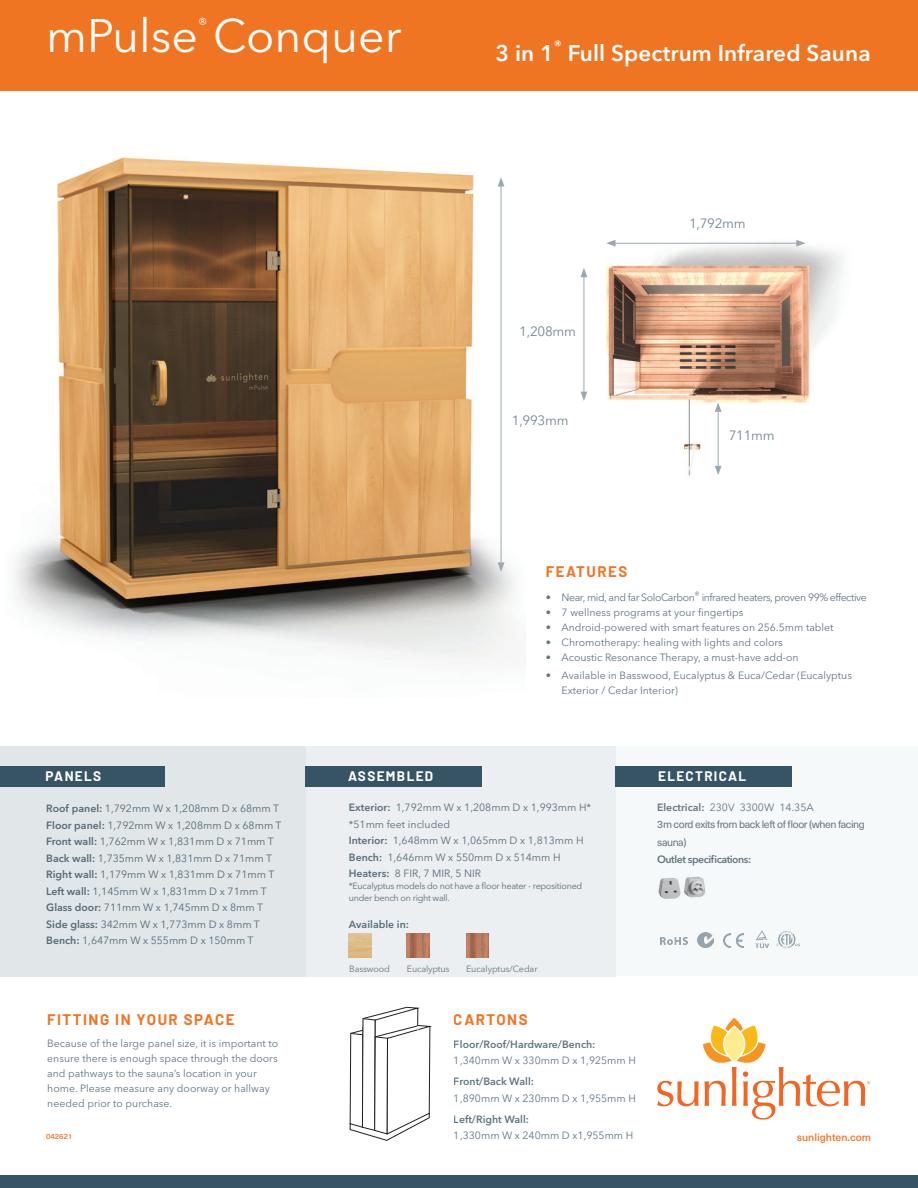
<style>
.page{position:relative;width:918px;height:1188px;background:#fff}
.page>*{position:absolute;margin:0;border:0;box-sizing:border-box;transform-origin:0 0}
.t1{font:46.5px "Avenir Next LT Pro";color:#fff}
.t2{font:600 22.5px "Avenir Next LT Pro";letter-spacing:.005em;color:#fff}
.t3{font:15.75px "Avenir Next LT Pro";color:#fff}
.t4{font:700 15px "Barlow";letter-spacing:.1em;color:#f07523}
.t5{font:700 13.5px "Barlow";letter-spacing:.1em;color:#fff}
.t6{font:600 13.5px "Avenir Next LT Pro";color:#fff}
.t7{font:13.35px "Avenir Next LT Pro";letter-spacing:-.02em;color:#748893}
.t8{font:10.5px/16.5px "Avenir Next LT Pro";color:#607783}
.t9{font:600 10.5px "Avenir Next LT Pro";color:#607783}
.t10{font:10.5px "Avenir Next LT Pro";letter-spacing:-.04em;color:#607783}
.t11{font:10.5px/17.1px "Neue Haas Unica W1 G";letter-spacing:-.04em;color:#607783}
.t12{font:600 10.5px "Avenir Next LT Pro";letter-spacing:-.04em;color:#607783}
.t13{font:500 10.5px "Neue Haas Unica W1 G";color:#f07523}
.t14{font:9px/12px "Avenir Next LT Pro";letter-spacing:-.03em;color:#607783}
.t15{font:9px "Avenir Next LT Pro";letter-spacing:-.01em;color:#607783}
.t16{font:500 7.5px "Neue Haas Unica W1 G";color:#f07523}
.s1{font-weight:600}
</style>
<div class="page">
<img style="left:14px;top:157px;width:504px;height:508px">
<div style="left:0;top:746px;width:918px;height:230px;background:#f6f9fa"></div>
<div style="left:0;top:746px;width:615px;height:231px;background:#eceff1"></div>
<div style="left:0;top:746px;width:306px;height:230px;background:#e1e6e8"></div>
<div style="left:0;top:0;width:918px;height:91px;background:#f07523"></div>
<img style="left:698px;top:932px;width:15px;height:16px">
<img style="left:724px;top:933px;width:20px;height:14px">
<img style="left:755px;top:930px;width:14px;height:18px">
<img style="left:777px;top:931px;width:23px;height:18px">
<img style="left:660px;top:937px;width:27px;height:8px">
<div style="left:0;top:1175px;width:918px;height:13px;background:#375464"></div>
<hr style="left:501px;top:184px;width:1px;height:381px;background:#9aa9b1">
<svg style="left:498px;top:177px;width:6px;height:10px"></svg>
<svg style="left:498px;top:563px;width:6px;height:9px"></svg>
<div style="left:0;top:766px;width:165px;height:21px;background:#375464"></div>
<div style="left:306px;top:766px;width:176px;height:21px;background:#375464"></div>
<div style="left:616px;top:766px;width:176px;height:21px;background:#375464"></div>
<img style="left:580px;top:242px;width:264px;height:234px">
<hr style="left:584px;top:275px;width:1px;height:119px;background:#9aa9b1">
<svg style="left:581px;top:268px;width:6px;height:9px"></svg>
<svg style="left:581px;top:392px;width:6px;height:9px"></svg>
<hr style="left:718px;top:409px;width:1px;height:59px;background:#9aa9b1">
<svg style="left:715px;top:402px;width:7px;height:10px"></svg>
<svg style="left:715px;top:466px;width:7px;height:9px"></svg>
<hr style="left:613px;top:243px;width:186px;height:1px;background:#9aa9b1">
<svg style="left:606px;top:240px;width:10px;height:7px"></svg>
<svg style="left:796px;top:240px;width:10px;height:7px"></svg>
<img style="left:658px;top:876px;width:48px;height:23px">
<svg style="left:350px;top:1007px;width:81px;height:134px"></svg>
<svg style="left:657px;top:1018px;width:213px;height:102px"></svg>
<img style="left:466px;top:933px;width:23px;height:25px">
<img style="left:407px;top:933px;width:23px;height:25px">
<h1 class="t1" style="left:46px;top:8px;width:357px">mPulse Conquer</h1>
<h3 class="t3" style="left:198px;top:14px;width:11px">®</h3>
<p class="t6" style="left:554px;top:38px;width:10px">®</p>
<h2 class="t2" style="left:568px;top:39px;width:304px">Full Spectrum Infrared Sauna</h2>
<h2 class="t2" style="left:496px;top:39px;width:60px">3 in 1</h2>
<p class="t7" style="left:519px;top:324px;width:58px">1,208mm</p>
<p class="t7" style="left:512px;top:412px;width:58px">1,993mm</p>
<p class="t7" style="left:689px;top:215px;width:58px">1,792mm</p>
<p class="t7" style="left:729px;top:428px;width:47px">711mm</p>
<h3 class="t4" style="left:546px;top:560px;width:83px">FEATURES</h3>
<p class="t10" style="left:546px;top:591px;width:323px">• Near, mid, and far SoloCarbon<sup>®</sup> infrared heaters, proven 99% effective</p>
<p class="t8" style="left:546px;top:604px;width:199px">• 7 wellness programs at your fingertips</p>
<p class="t8" style="left:546px;top:619px;width:289px">• Android-powered with smart features on 256.5mm tablet</p>
<p class="t8" style="left:546px;top:634px;width:239px">• Chromotherapy: healing with lights and colors</p>
<p class="t8" style="left:546px;top:649px;width:254px">• Acoustic Resonance Therapy, a must-have add-on</p>
<p class="t8" style="left:562px;top:668px;width:292px;line-height:15px;text-indent:-16px">• Available in Basswood, Eucalyptus &amp; Euca/Cedar (Eucalyptus<br>Exterior / Cedar Interior)</p>
<p class="t5" style="left:46px;top:766px;width:57px">PANELS</p>
<p class="t5" style="left:348px;top:766px;width:87px">ASSEMBLED</p>
<p class="t5" style="left:658px;top:766px;width:90px">ELECTRICAL</p>
<p class="t8" style="left:46px;top:801px;width:237px"><span class="s1">Roof panel:</span> 1,792mm W x 1,208mm D x 68mm T <span class="s1">Floor panel:</span> 1,792mm W x 1,208mm D x 68mm T <span class="s1">Front wall:</span> 1,762mm W x 1,831mm D x 71mm T <span class="s1">Back wall:</span> 1,735mm W x 1,831mm D x 71mm T <span class="s1">Right wall:</span> 1,179mm W x 1,831mm D x 71mm T <span class="s1">Left wall:</span> 1,145mm W x 1,831mm D x 71mm T <span class="s1">Glass door:</span> 711mm W x 1,745mm D x 8mm T <span class="s1">Side glass:</span> 342mm W x 1,773mm D x 8mm T <span class="s1">Bench:</span> 1,647mm W x 555mm D x 150mm T</p>
<h3 class="t4" style="left:47px;top:1008px;width:189px">FITTING IN YOUR SPACE</h3>
<p class="t8" style="left:47px;top:1036px;width:232px;line-height:15px">Because of the large panel size, it is important to ensure there is enough space through the doors and pathways to the sauna’s location in your home. Please measure any doorway or hallway needed prior to purchase.</p>
<p class="t16" style="left:46px;top:1131px;width:28px">042621</p>
<p class="t8" style="left:349px;top:799px;width:244px"><span class="s1">Exterior:</span> 1,792mm W x 1,208mm D x 1,993mm H* *51mm feet included<br><span class="s1">Interior:</span> 1,648mm W x 1,065mm D x 1,813mm H<br><span class="s1">Bench:</span> 1,646mm W x 550mm D x 514mm H<br><span class="s1">Heaters:</span> 8 FIR, 7 MIR, 5 NIR</p>
<p class="t14" style="left:349px;top:880px;width:235px">*Eucalyptus models do not have a floor heater - repositioned under bench on right wall.</p>
<p class="t9" style="left:349px;top:918px;width:62px">Available in:</p>
<p class="t14" style="left:349px;top:963px;width:42px">Basswood</p>
<p class="t14" style="left:407px;top:963px;width:44px">Eucalyptus</p>
<p class="t15" style="left:466px;top:964px;width:73px">Eucalyptus/Cedar</p>
<h3 class="t4" style="left:454px;top:1009px;width:75px">CARTONS</h3>
<p class="t9" style="left:454px;top:1038px;width:143px">Floor/Roof/Hardware/Bench:</p>
<p class="t8" style="left:454px;top:1052px;width:184px">1,340mm W x 330mm D x 1,925mm H</p>
<p class="t9" style="left:454px;top:1075px;width:81px">Front/Back Wall:</p>
<p class="t8" style="left:454px;top:1090px;width:184px">1,890mm W x 230mm D x 1,955mm H</p>
<p class="t9" style="left:454px;top:1113px;width:77px">Left/Right Wall:</p>
<p class="t8" style="left:454px;top:1127px;width:181px">1,330mm W x 240mm D x1,955mm H</p>
<p class="t8" style="left:657px;top:799px;width:158px"><span class="s1">Electrical:</span> 230V 3300W 14.35A</p>
<p class="t11" style="left:657px;top:816px;width:209px">3m cord exits from back left of floor (when facing sauna)</p>
<p class="t12" style="left:657px;top:853px;width:96px">Outlet specifications:</p>
<p class="t13" style="left:797px;top:1129px;width:76px">sunlighten.com</p>
</div>
